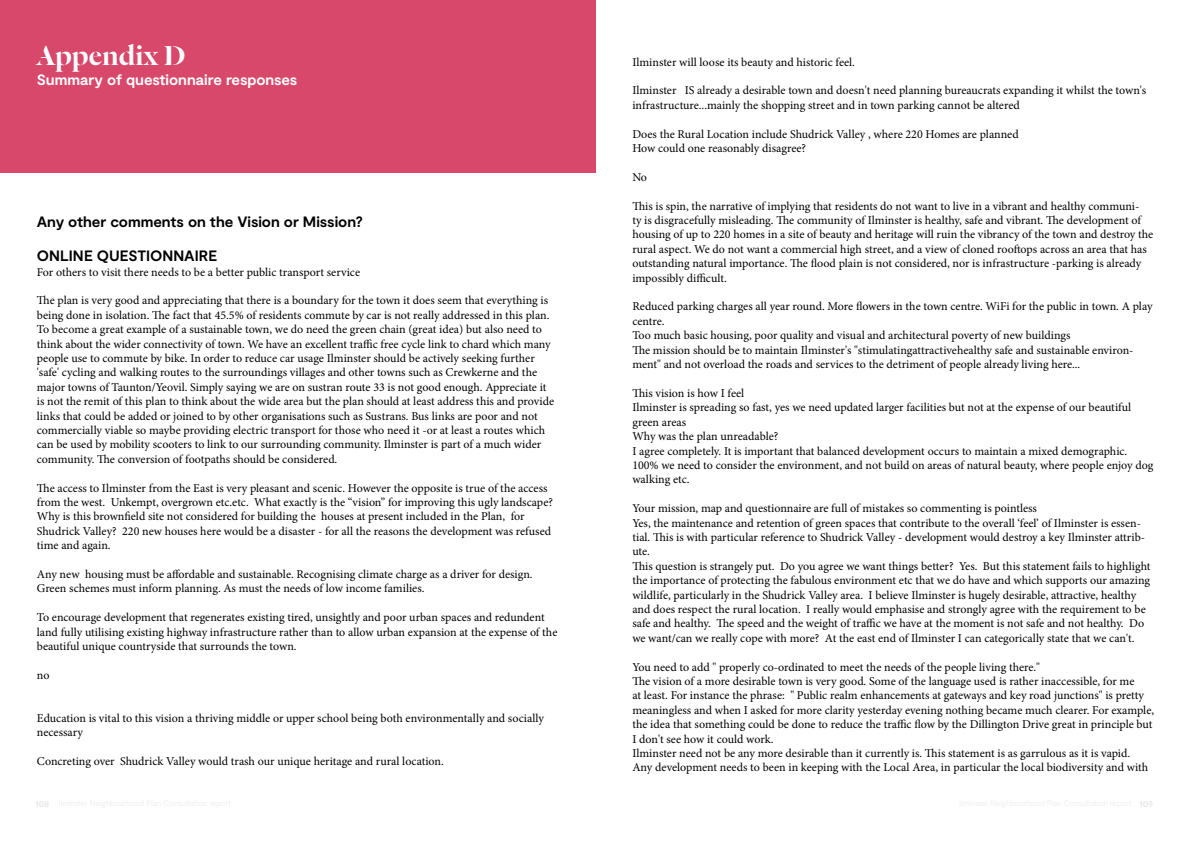
<style>
.page{position:relative;width:1191px;height:842px;background:#fff}
.page>*{position:absolute;margin:0;border:0;box-sizing:border-box;transform-origin:0 0}
.t1{font:500 30px "Dala Floda";color:#fff}
.t2{font:700 15px "Moderat";letter-spacing:-.005em;color:#000}
.t3{font:700 15px "Moderat";letter-spacing:-.005em;color:#fff}
.t4{font:12px/14.4px "Minion Pro";color:#000}
</style>
<div class="page">
<div style="left:0;top:0;width:595px;height:172px;background:#d8486b"></div>
<h1 class="t1" style="left:37px;top:35px;width:150px">Appendix D</h1>
<p class="t3" style="left:37px;top:71px;width:262px">Summary of questionnaire responses</p>
<p class="t2" style="left:37px;top:213px;width:327px">Any other comments on the Vision or Mission?</p>
<p class="t2" style="left:37px;top:247px;width:182px">ONLINE QUESTIONNAIRE</p>
<p class="t4" style="left:37px;top:265px;width:325px">For others to visit there needs to be a better public transport service</p>
<p class="t4" style="left:37px;top:293px;width:519px">The plan is very good and appreciating that there is a boundary for the town it does seem that everything is being done in isolation. The fact that 45.5% of residents commute by car is not really addressed in this plan.<br>To become a great example of a sustainable town, we do need the green chain (great idea) but also need to think about the wider connectivity of town. We have an excellent traffic free cycle link to chard which many people use to commute by bike. In order to reduce car usage Ilminster should be actively seeking further 'safe' cycling and walking routes to the surroundings villages and other towns such as Crewkerne and the major towns of Taunton/Yeovil. Simply saying we are on sustran route 33 is not good enough. Appreciate it is not the remit of this plan to think about the wide area but the plan should at least address this and provide links that could be added or joined to by other organisations such as Sustrans. Bus links are poor and not commercially viable so maybe providing electric transport for those who need it -or at least a routes which can be used by mobility scooters to link to our surrounding community. Ilminster is part of a much wider community. The conversion of footpaths should be considered.</p>
<p class="t4" style="left:37px;top:481px;width:517px">The access to Ilminster from the East is very pleasant and scenic. However the opposite is true of the access from the west. Unkempt, overgrown etc.etc. What exactly is the “vision” for improving this ugly landscape?<br>Why is this brownfield site not considered for building the houses at present included in the Plan, for Shudrick Valley? 220 new houses here would be a disaster - for all the reasons the development was refused time and again.</p>
<p class="t4" style="left:37px;top:567px;width:497px">Any new housing must be affordable and sustainable. Recognising climate charge as a driver for design.<br>Green schemes must inform planning. As must the needs of low income families.</p>
<p class="t4" style="left:37px;top:610px;width:522px">To encourage development that regenerates existing tired, unsightly and poor urban spaces and redundent land fully utilising existing highway infrastructure rather than to allow urban expansion at the expense of the beautiful unique countryside that surrounds the town.</p>
<p class="t4" style="left:37px;top:668px;width:14px">no</p>
<p class="t4" style="left:37px;top:711px;width:508px">Education is vital to this vision a thriving middle or upper school being both environmentally and socially necessary</p>
<p class="t4" style="left:37px;top:754px;width:408px">Concreting over Shudrick Valley would trash our unique heritage and rural location.</p>
<p class="t4" style="left:632px;top:55px;width:224px">Ilminster will loose its beauty and historic feel.</p>
<p class="t4" style="left:632px;top:83px;width:515px">Ilminster IS already a desirable town and doesn't need planning bureaucrats expanding it whilst the town's infrastructure...mainly the shopping street and in town parking cannot be altered</p>
<p class="t4" style="left:632px;top:127px;width:388px">Does the Rural Location include Shudrick Valley , where 220 Homes are planned<br>How could one reasonably disagree?</p>
<p class="t4" style="left:632px;top:170px;width:16px">No</p>
<p class="t4" style="left:632px;top:199px;width:522px">This is spin, the narrative of implying that residents do not want to live in a vibrant and healthy communi-<br>ty is disgracefully misleading. The community of Ilminster is healthy, safe and vibrant. The development of housing of up to 220 homes in a site of beauty and heritage will ruin the vibrancy of the town and destroy the rural aspect. We do not want a commercial high street, and a view of cloned rooftops across an area that has outstanding natural importance. The flood plain is not considered, nor is infrastructure -parking is already impossibly difficult.</p>
<p class="t4" style="left:632px;top:299px;width:522px">Reduced parking charges all year round. More flowers in the town centre. WiFi for the public in town. A play centre.<br>Too much basic housing, poor quality and visual and architectural poverty of new buildings<br>The mission should be to maintain Ilminster's "stimulatingattractivehealthy safe and sustainable environ&shy;ment" and not overload the roads and services to the detriment of people already living here...</p>
<p class="t4" style="left:632px;top:386px;width:522px">This vision is how I feel<br>Ilminster is spreading so fast, yes we need updated larger facilities but not at the expense of our beautiful green areas<br>Why was the plan unreadable?<br>I agree completely. It is important that balanced development occurs to maintain a mixed demographic.<br>100% we need to consider the environment, and not build on areas of natural beauty, where people enjoy dog walking etc.</p>
<p class="t4" style="left:632px;top:501px;width:520px">Your mission, map and questionnaire are full of mistakes so commenting is pointless<br>Yes, the maintenance and retention of green spaces that contribute to the overall ‘feel’ of Ilminster is essen&shy;tial. This is with particular reference to Shudrick Valley - development would destroy a key Ilminster attrib&shy;ute.<br>This question is strangely put. Do you agree we want things better? Yes. But this statement fails to highlight the importance of protecting the fabulous environment etc that we do have and which supports our amazing wildlife, particularly in the Shudrick Valley area. I believe Ilminster is hugely desirable, attractive, healthy and does respect the rural location. I really would emphasise and strongly agree with the requirement to be safe and healthy. The speed and the weight of traffic we have at the moment is not safe and not healthy. Do we want/can we really cope with more? At the east end of Ilminster I can categorically state that we can't.</p>
<p class="t4" style="left:632px;top:659px;width:523px">You need to add " properly co-ordinated to meet the needs of the people living there."<br>The vision of a more desirable town is very good. Some of the language used is rather inaccessible, for me<br>at least. For instance the phrase: " Public realm enhancements at gateways and key road junctions" is pretty meaningless and when I asked for more clarity yesterday evening nothing became much clearer. For example, the idea that something could be done to reduce the traffic flow by the Dillington Drive great in principle but I don't see how it could work.<br>Ilminster need not be any more desirable than it currently is. This statement is as garrulous as it is vapid.<br>Any development needs to been in keeping with the Local Area, in particular the local biodiversity and with</p>
</div>
